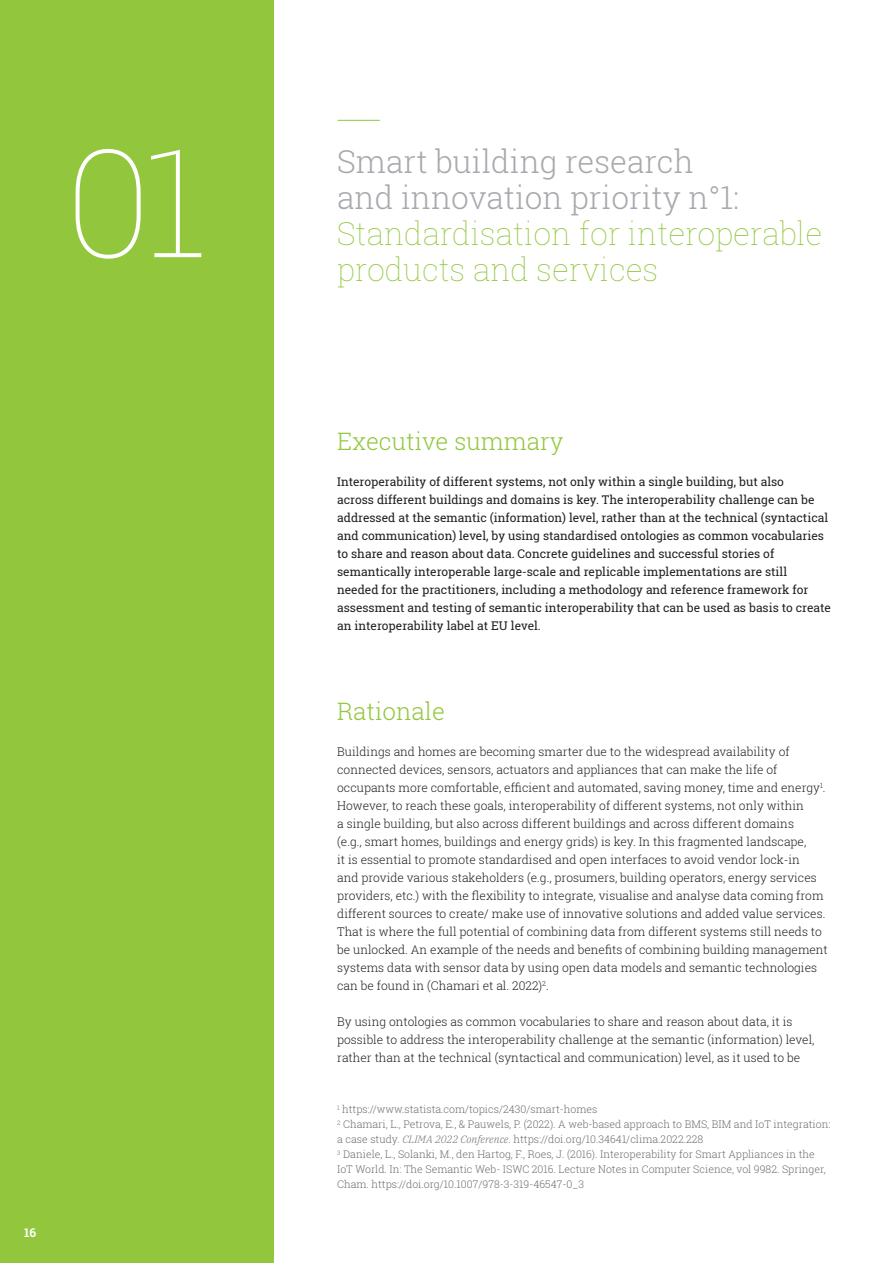
<style>
.page{position:relative;width:893px;height:1263px;background:#fff}
.page>*{position:absolute;margin:0;border:0;box-sizing:border-box;transform-origin:0 0}
.t1{font:100 150px "Roboto Slab";color:#fff}
.t2{font:100 31.5px/36px "Roboto Slab";color:#92c73d}
.t3{font:300 31.5px/36px "Roboto Slab";color:#a8a9ad}
.t4{font:300 24px "Roboto Slab";color:#92c73d}
.t5{font:300 12px/18px "Roboto Slab";color:#231f20}
.t6{font:12px/18px "Roboto Slab";color:#231f20}
.t7{font:700 12px "Roboto Slab";color:#fff}
.t8{font:300 10.5px/15px "Roboto Slab";color:#6d6e71}
.s1{font-family:"IBM Plex Serif";font-style:italic}
</style>
<div class="page">
<hr style="left:337px;top:120px;width:43px;height:1px;background:#92c73d">
<div style="left:0;top:0;width:274px;height:1263px;background:#92c73d"></div>
<h1 class="t1" style="left:67px;top:139px;width:141px">01</h1>
<p class="t7" style="left:24px;top:1227px;width:14px">16</p>
<h2 class="t3" style="left:337px;top:143px;width:403px">Smart building research and innovation priority n°1:</h2>
<h2 class="t2" style="left:337px;top:218px;width:487px">Standardisation for interoperable products and services</h2>
<h3 class="t4" style="left:337px;top:431px;width:228px">Executive summary</h3>
<p class="t6" style="left:337px;top:474px;width:495px">Interoperability of different systems, not only within a single building, but also<br>across different buildings and domains is key. The interoperability challenge can be addressed at the semantic (information) level, rather than at the technical (syntactical and communication) level, by using standardised ontologies as common vocabularies to share and reason about data. Concrete guidelines and successful stories of semantically interoperable large-scale and replicable implementations are still needed for the practitioners, including a methodology and reference framework for assessment and testing of semantic interoperability that can be used as basis to create an interoperability label at EU level.</p>
<h3 class="t4" style="left:337px;top:695px;width:109px">Rationale</h3>
<p class="t5" style="left:337px;top:742px;width:492px">Buildings and homes are becoming smarter due to the widespread availability of connected devices, sensors, actuators and appliances that can make the life of occupants more comfortable, efficient and automated, saving money, time and energy<sup>1</sup>.<br>However, to reach these goals, interoperability of different systems, not only within<br>a single building, but also across different buildings and across different domains<br>(e.g., smart homes, buildings and energy grids) is key. In this fragmented landscape,<br>it is essential to promote standardised and open interfaces to avoid vendor lock-in<br>and provide various stakeholders (e.g., prosumers, building operators, energy services providers, etc.) with the flexibility to integrate, visualise and analyse data coming from different sources to create/ make use of innovative solutions and added value services.<br>That is where the full potential of combining data from different systems still needs to be unlocked. An example of the needs and benefits of combining building management systems data with sensor data by using open data models and semantic technologies can be found in (Chamari et al. 2022)<sup>2</sup>.</p>
<p class="t5" style="left:337px;top:1012px;width:479px">By using ontologies as common vocabularies to share and reason about data, it is possible to address the interoperability challenge at the semantic (information) level, rather than at the technical (syntactical and communication) level, as it used to be</p>
<p class="t8" style="left:337px;top:1101px;width:495px"><sup>1</sup> https://www.statista.com/topics/2430/smart-homes<br><sup>2</sup> Chamari, L., Petrova, E., &amp; Pauwels, P. (2022). A web-based approach to BMS, BIM and IoT integration: a case study. <span class="s1">CLIMA 2022 Conference</span>. https://doi.org/10.34641/clima.2022.228<br><sup>3</sup> Daniele, L., Solanki, M., den Hartog, F., Roes, J. (2016). Interoperability for Smart Appliances in the IoT World. In: The Semantic Web- ISWC 2016. Lecture Notes in Computer Science, vol 9982. Springer, Cham. https://doi.org/10.1007/978-3-319-46547-0_3</p>
</div>
